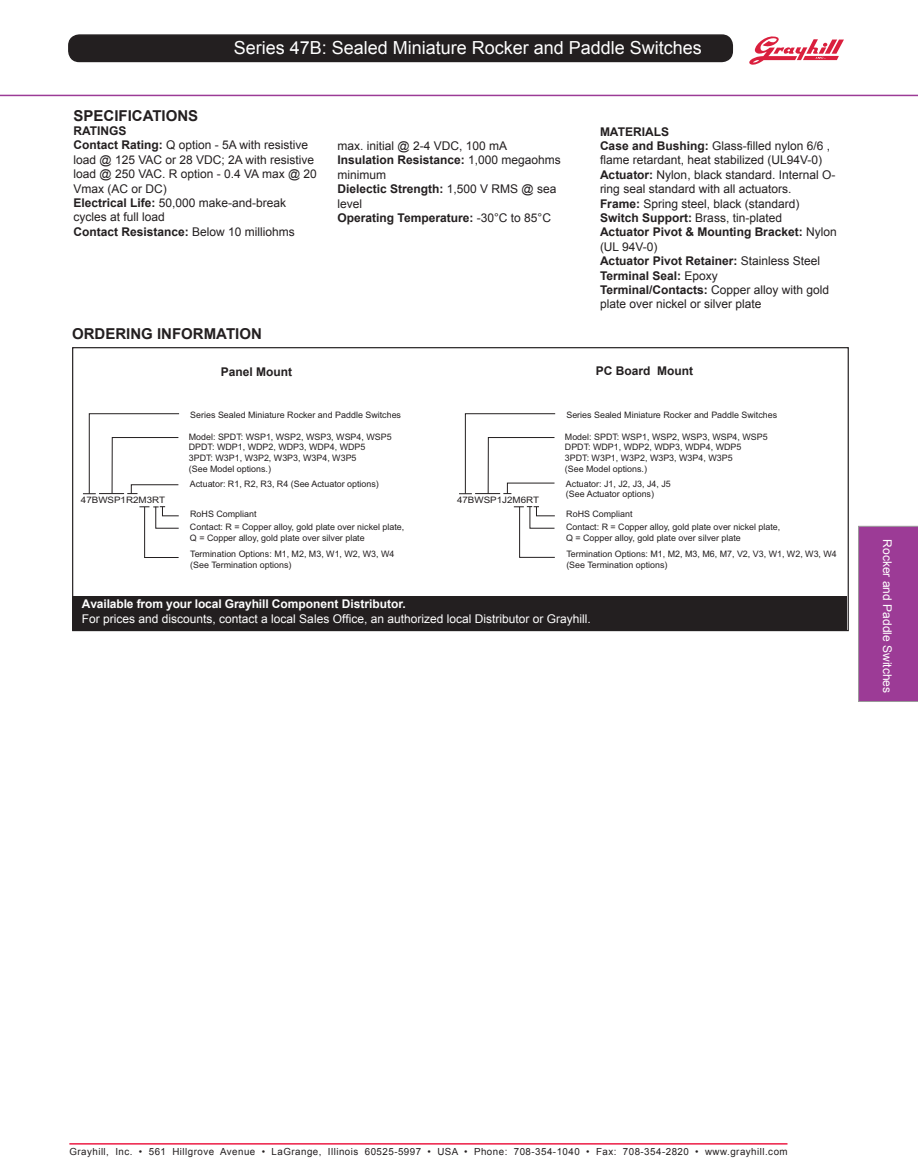
<style>
.page{position:relative;width:918px;height:1175px;background:#fff}
.page>*{position:absolute;margin:0;border:0;box-sizing:border-box;transform-origin:0 0}
.Section{font:18px "Arial";color:#fff}
.Features_Head{font:700 15px "Arial";color:#231f20}
.bodytext{font:12px/14.4px "Arial";color:#231f20}
.bodytext-2{font:700 12px/14.4px "Arial";color:#231f20}
.t1{font:12px "Arial";color:#fff}
.t2{font:700 12px "Arial";letter-spacing:-.01em;color:#fff}
.t3{font:9.75px "Arial";letter-spacing:.05em;color:#231f20}
.t4{font:8.85px/10.6px "Arial";color:#231f20}
.t5{font:8.85px "Arial";color:#231f20;scale:1.1 1}
.s1{font-weight:700}
.s2{font-weight:400}
</style>
<div class="page">
<div style="left:69px;top:35px;width:663px;height:26px;background:#231f20;border-radius:10px"></div>
<div style="left:68px;top:34px;width:665px;height:28px;border:2px solid #231f20;border-radius:10px"></div>
<hr style="left:69px;top:1143px;width:719px;height:1px;background:#ed1c45">
<div style="left:858px;top:526px;width:60px;height:175px;background:#9c3b96"></div>
<hr style="left:0;top:95px;width:918px;height:1px;background:#9c3b96">
<svg style="left:749px;top:36px;width:95px;height:29px"></svg>
<div style="left:73px;top:596px;width:774px;height:34px;background:#231f20"></div>
<svg style="left:83px;top:413px;width:97px;height:145px"></svg>
<svg style="left:459px;top:413px;width:97px;height:145px"></svg>
<p class="Section" style="left:234px;top:36px;width:470px">Series 47B: Sealed Miniature Rocker and Paddle Switches</p>
<p class="Features_Head" style="left:74px;top:105px;width:126px">SPECIFICATIONS</p>
<p class="bodytext-2" style="left:74px;top:124px;width:55px">RATINGS</p>
<p class="bodytext" style="left:74px;top:138px;width:245px"><span class="s1">Contact Rating:</span> Q option - 5A with resistive load @ 125 VAC or 28 VDC; 2A with resistive load @ 250 VAC. R option - 0.4 VA max @ 20<br>Vmax (AC or DC)</p>
<p class="bodytext" style="left:74px;top:196px;width:214px"><span class="s1">Electrical Life:</span> 50,000 make-and-break cycles at full load</p>
<p class="bodytext-2" style="left:74px;top:225px;width:223px">Contact Resistance: <span class="s2">Below 10 milliohms</span></p>
<p class="bodytext" style="left:338px;top:139px;width:171px">max. initial @ 2-4 VDC, 100 mA</p>
<p class="bodytext-2" style="left:338px;top:153px;width:225px">Insulation Resistance: <span class="s2">1,000 megaohms minimum</span></p>
<p class="bodytext-2" style="left:338px;top:182px;width:220px">Dielectic Strength: <span class="s2">1,500 V RMS @ sea level</span></p>
<p class="bodytext-2" style="left:338px;top:211px;width:215px">Operating Temperature: <span class="s2">-30°C to 85°C</span></p>
<p class="Features_Head" style="left:72px;top:324px;width:191px">ORDERING INFORMATION</p>
<p class="bodytext-2" style="left:600px;top:125px;width:71px">MATERIALS</p>
<p class="bodytext" style="left:600px;top:139px;width:237px"><span class="s1">Case and Bushing:</span> Glass-filled nylon 6/6 , flame retardant, heat stabilized (UL94V-0)<br><span class="s1">Actuator:</span> Nylon, black standard. Internal O&shy;ring seal standard with all actuators.</p>
<p class="bodytext" style="left:600px;top:196px;width:201px"><span class="s1">Frame:</span> Spring steel, black (standard)</p>
<p class="bodytext-2" style="left:600px;top:211px;width:238px">Switch Support: <span class="s2">Brass, tin-plated<br></span>Actuator Pivot &amp; Mounting Bracket: <span class="s2">Nylon (UL 94V-0)</span></p>
<p class="bodytext-2" style="left:600px;top:254px;width:222px">Actuator Pivot Retainer: <span class="s2">Stainless Steel<br></span>Terminal Seal: <span class="s2">Epoxy</span></p>
<p class="bodytext" style="left:600px;top:283px;width:231px"><span class="s1">Terminal/Contacts:</span> Copper alloy with gold plate over nickel or silver plate</p>
<p class="t5" style="left:81px;top:494px;width:78px">47BWSP1R2M3RT</p>
<p class="bodytext-2" style="left:221px;top:365px;width:73px">Panel Mount</p>
<p class="bodytext-2" style="left:596px;top:364px;width:99px">PC Board Mount</p>
<p class="t4" style="left:190px;top:409px;width:212px">Series Sealed Miniature Rocker and Paddle Switches</p>
<p class="t4" style="left:189px;top:431px;width:204px">Model: SPDT: WSP1, WSP2, WSP3, WSP4, WSP5<br>DPDT: WDP1, WDP2, WDP3, WDP4, WDP5<br>3PDT: W3P1, W3P2, W3P3, W3P4, W3P5<br>(See Model options.)</p>
<p class="t4" style="left:190px;top:478px;width:191px">Actuator: R1, R2, R3, R4 (See Actuator options)</p>
<p class="t4" style="left:190px;top:508px;width:216px;line-height:13px">RoHS Compliant<br>Contact: R = Copper alloy, gold plate over nickel plate,</p>
<p class="t4" style="left:190px;top:530px;width:206px;line-height:16.4px">Q = Copper alloy, gold plate over silver plate<br>Termination Options: M1, M2, M3, W1, W2, W3, W4</p>
<p class="t4" style="left:190px;top:559px;width:103px">(See Termination options)</p>
<p class="t5" style="left:457px;top:494px;width:76px">47BWSP1J2M6RT</p>
<p class="t4" style="left:566px;top:409px;width:212px">Series Sealed Miniature Rocker and Paddle Switches</p>
<p class="t4" style="left:565px;top:431px;width:204px">Model: SPDT: WSP1, WSP2, WSP3, WSP4, WSP5<br>DPDT: WDP1, WDP2, WDP3, WDP4, WDP5<br>3PDT: W3P1, W3P2, W3P3, W3P4, W3P5<br>(See Model options.)</p>
<p class="t4" style="left:566px;top:478px;width:106px">Actuator: J1, J2, J3, J4, J5 (See Actuator options)</p>
<p class="t4" style="left:566px;top:508px;width:216px;line-height:13px">RoHS Compliant<br>Contact: R = Copper alloy, gold plate over nickel plate,</p>
<p class="t4" style="left:566px;top:530px;width:272px;line-height:16.4px">Q = Copper alloy, gold plate over silver plate<br>Termination Options: M1, M2, M3, M6, M7, V2, V3, W1, W2, W3, W4</p>
<p class="t4" style="left:566px;top:559px;width:103px">(See Termination options)</p>
<p class="t2" style="left:82px;top:596px;width:325px">Available from your local Grayhill Component Distributor.</p>
<p class="t1" style="left:82px;top:610px;width:510px">For prices and discounts, contact a local Sales Office, an authorized local Distributor or Grayhill.</p>
<h3 class="t1" style="left:895px;top:539px;width:155px;rotate:90deg">Rocker and Paddle Switches</h3>
<p class="t3" style="left:69px;top:1144px;width:720px">Grayhill, Inc. • 561 Hillgrove Avenue • LaGrange, Illinois 60525-5997 • USA • Phone: 708-354-1040 • Fax: 708-354-2820 • www.grayhill.com</p>
</div>
